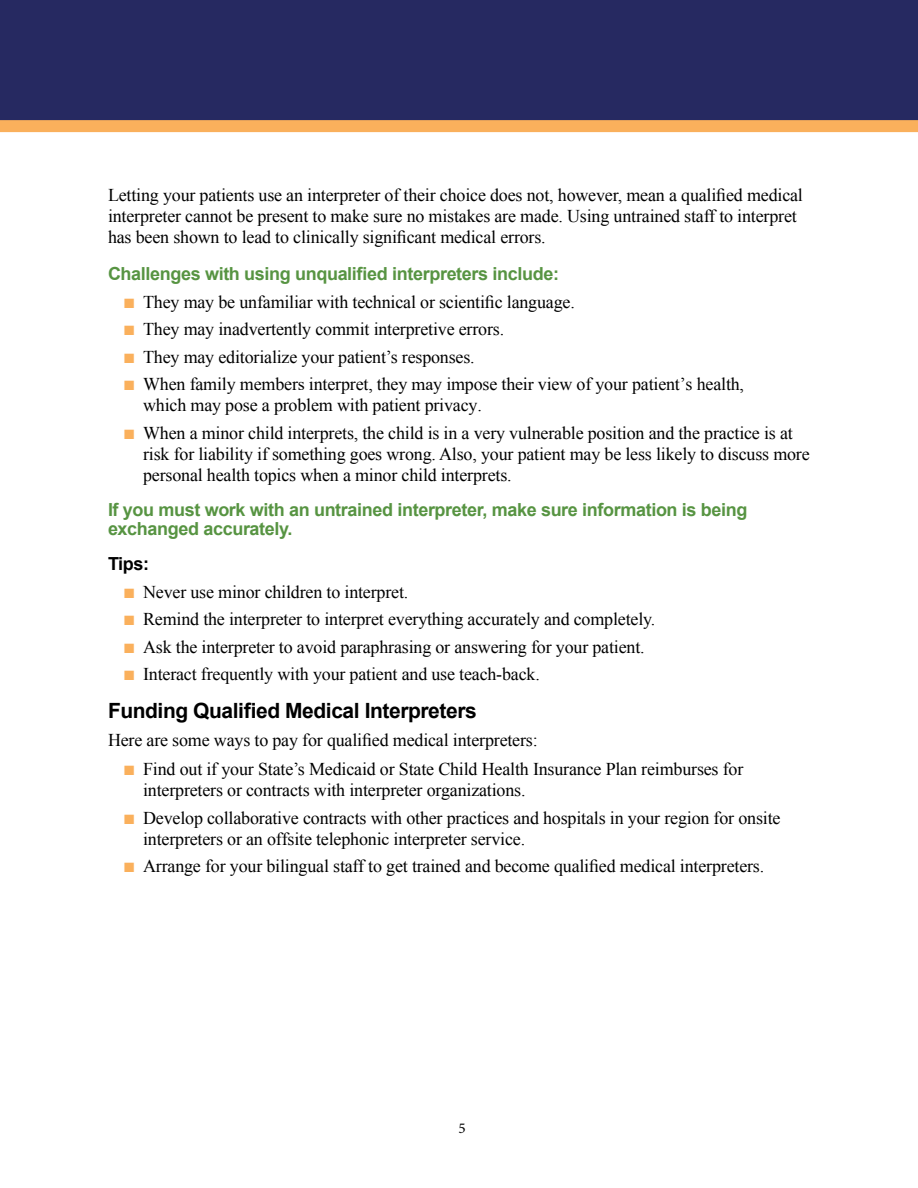
<style>
.page{position:relative;width:918px;height:1188px;background:#fff}
.page>*{position:absolute;margin:0;border:0;box-sizing:border-box;transform-origin:0 0}
.Secondary_Head{font:700 21px "Arial";letter-spacing:-.02em;color:#000}
.Text{font:18px/21px "Times New Roman";letter-spacing:-.01em;color:#000}
.Third_Level_Head{font:700 18px/19.5px "Arial";letter-spacing:-.02em;color:#579442}
.Third_Level_Head-2{font:700 18px "Arial";color:#000}
.t1{font:15px "Minion Pro";color:#000}
.s1{color:#fab05c}
</style>
<div class="page">
<div style="left:0;top:0;width:918px;height:123px;background:#262961"></div>
<div style="left:0;top:120px;width:918px;height:12px;background:#fab05c"></div>
<p class="Text" style="left:108px;top:185px;width:696px">Letting your patients use an interpreter of their choice does not, however, mean a qualified medical interpreter cannot be present to make sure no mistakes are made. Using untrained staff to interpret has been shown to lead to clinically significant medical errors.</p>
<p class="Third_Level_Head" style="left:108px;top:265px;width:453px">Challenges with using unqualified interpreters include:</p>
<p class="Text" style="left:124px;top:291px;width:452px"><span class="s1">■</span> They may be unfamiliar with technical or scientific language.</p>
<p class="Text" style="left:124px;top:319px;width:382px"><span class="s1">■</span> They may inadvertently commit interpretive errors.</p>
<p class="Text" style="left:124px;top:346px;width:352px"><span class="s1">■</span> They may editorialize your patient’s responses.</p>
<p class="Text" style="left:143px;top:374px;width:603px;text-indent:-19px"><span class="s1">■</span> When family members interpret, they may impose their view of your patient’s health, which may pose a problem with patient privacy.</p>
<p class="Text" style="left:143px;top:422px;width:668px;text-indent:-19px"><span class="s1">■</span> When a minor child interprets, the child is in a very vulnerable position and the practice is at risk for liability if something goes wrong. Also, your patient may be less likely to discuss more personal health topics when a minor child interprets.</p>
<p class="Third_Level_Head" style="left:108px;top:500px;width:641px">If you must work with an untrained interpreter, make sure information is being exchanged accurately.</p>
<p class="Third_Level_Head-2" style="left:108px;top:552px;width:43px">Tips:</p>
<p class="Text" style="left:124px;top:581px;width:286px"><span class="s1">■</span> Never use minor children to interpret.</p>
<p class="Text" style="left:124px;top:608px;width:533px"><span class="s1">■</span> Remind the interpreter to interpret everything accurately and completely.</p>
<p class="Text" style="left:124px;top:636px;width:522px"><span class="s1">■</span> Ask the interpreter to avoid paraphrasing or answering for your patient.</p>
<p class="Text" style="left:124px;top:663px;width:417px"><span class="s1">■</span> Interact frequently with your patient and use teach-back.</p>
<p class="Secondary_Head" style="left:108px;top:696px;width:370px">Funding Qualified Medical Interpreters</p>
<p class="Text" style="left:108px;top:729px;width:431px">Here are some ways to pay for qualified medical interpreters:</p>
<p class="Text" style="left:143px;top:758px;width:602px;text-indent:-19px"><span class="s1">■</span> Find out if your State’s Medicaid or State Child Health Insurance Plan reimburses for interpreters or contracts with interpreter organizations.</p>
<p class="Text" style="left:143px;top:807px;width:639px;text-indent:-19px"><span class="s1">■</span> Develop collaborative contracts with other practices and hospitals in your region for onsite interpreters or an offsite telephonic interpreter service.</p>
<p class="Text" style="left:124px;top:855px;width:642px"><span class="s1">■</span> Arrange for your bilingual staff to get trained and become qualified medical interpreters.</p>
<p class="t1" style="left:459px;top:1118px;width:9px">5</p>
</div>
